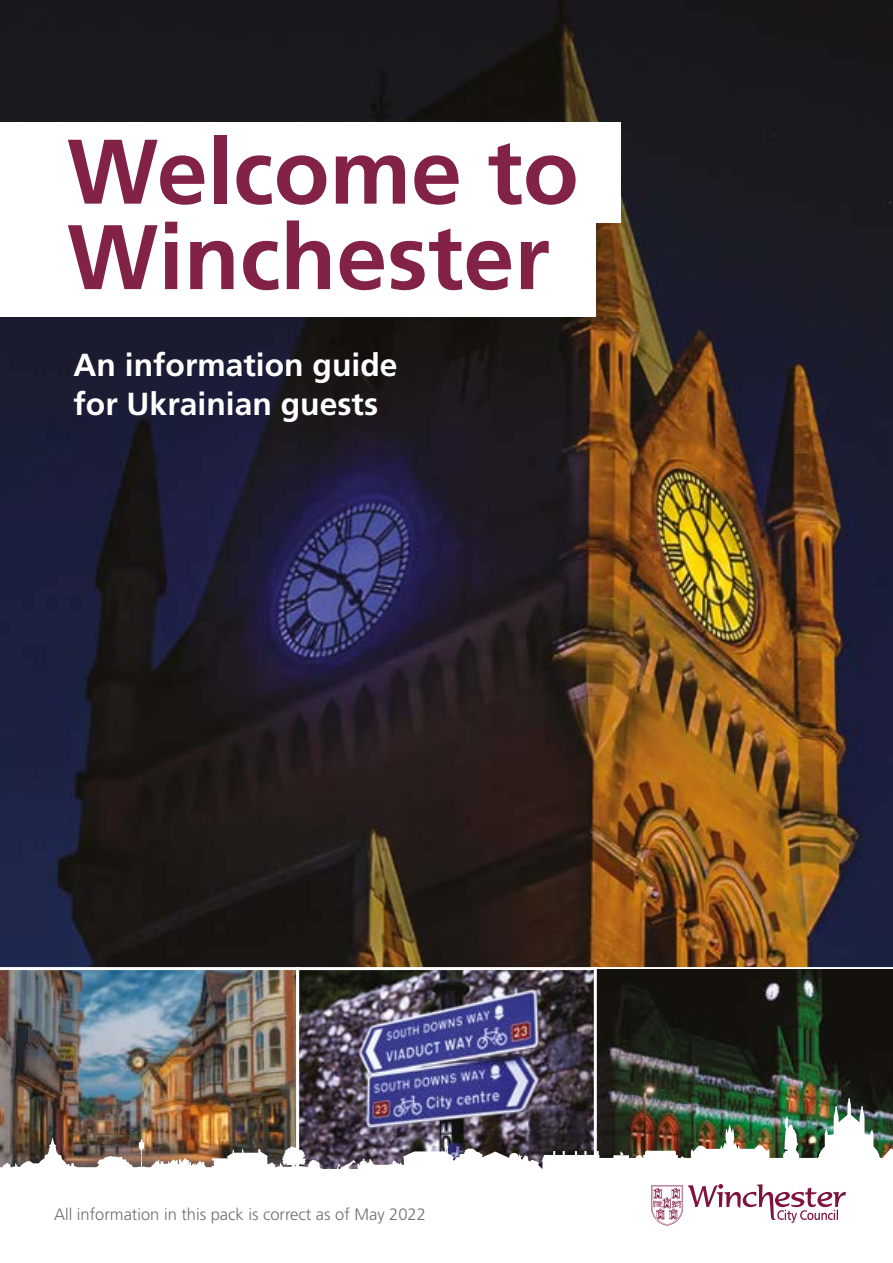
<style>
.page{position:relative;width:893px;height:1263px;background:#fff}
.page>*{position:absolute;margin:0;border:0;box-sizing:border-box;transform-origin:0 0}
.t1{font:700 91.5px/85.5px "Frutiger";color:#812246}
.t2{font:700 31.8px/39.5px "Frutiger";color:#fff}
.t3{font:300 16.5px "Frutiger";color:#706f6f}
</style>
<div class="page">
<img style="left:0;top:0;width:893px;height:967px">
<img style="left:300px;top:971px;width:293px;height:127px">
<img style="left:0;top:967px;width:296px;height:131px">
<svg style="left:597px;top:967px;width:296px;height:131px;background:#23271d"></svg>
<div style="left:296px;top:967px;width:301px;height:209px;border:3px solid #fff"></div>
<div style="left:0;top:122px;width:620px;height:100px;background:#fff"></div>
<div style="left:0;top:216px;width:596px;height:101px;background:#fff"></div>
<img style="left:0;top:1098px;width:893px;height:128px">
<svg style="left:651px;top:1184px;width:195px;height:41px"></svg>
<h1 class="t1" style="left:67px;top:128px;width:513px">Welcome to<br>Winchester</h1>
<h2 class="t2" style="left:74px;top:345px;width:326px">An information guide for Ukrainian guests</h2>
<p class="t3" style="left:54px;top:1204px;width:373px">All information in this pack is correct as of May 2022</p>
</div>
